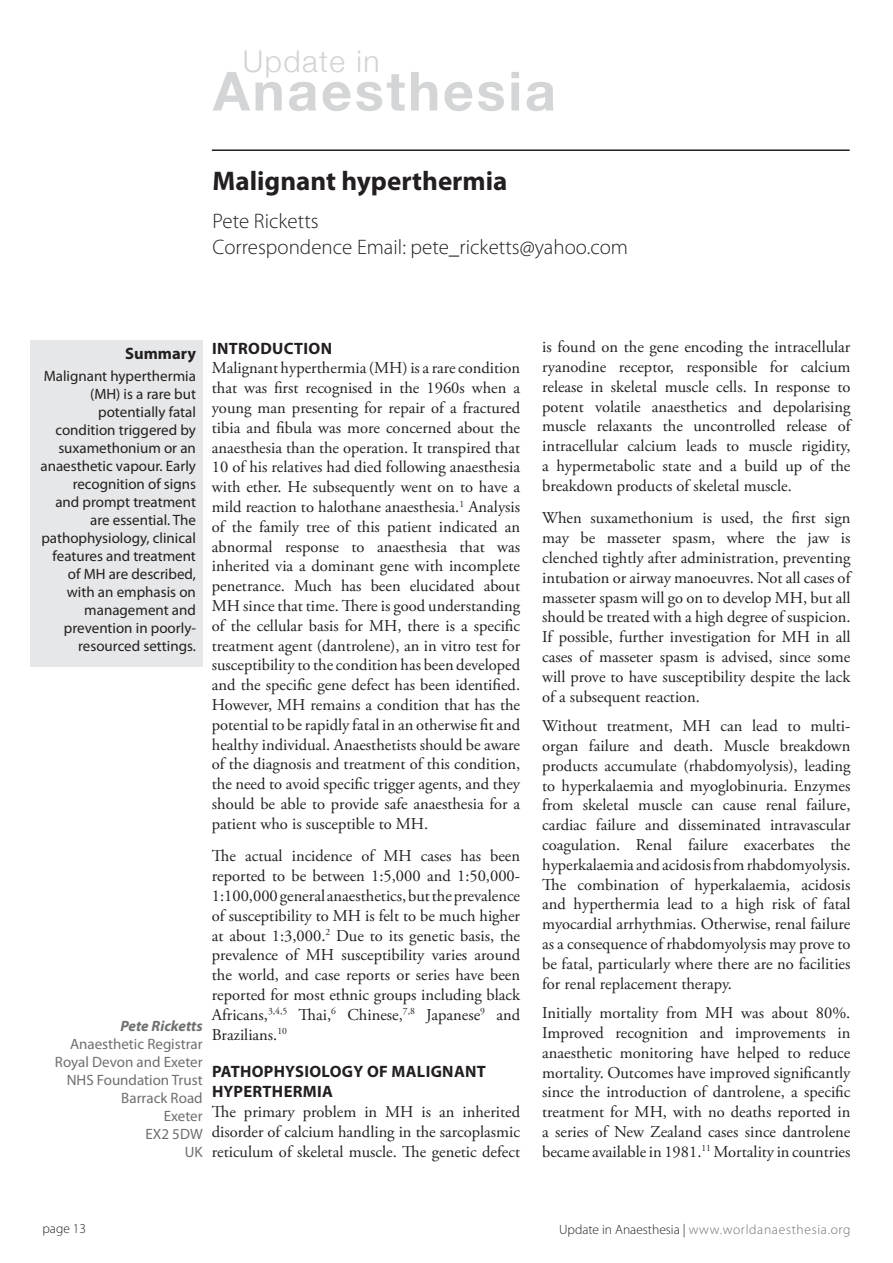
<style>
.page{position:relative;width:893px;height:1263px;background:#fff}
.page>*{position:absolute;margin:0;border:0;box-sizing:border-box;transform-origin:0 0}
.t1{font:700 54px "Helvetica Neue";letter-spacing:.05em;color:#d4d5d6}
.t2{font:300 30px "Helvetica Neue";letter-spacing:.05em;color:#d1d3d4}
.t3{font:700 27px "Myriad Pro";color:#231f20}
.t4{font:300 21px/25.2px "Myriad Pro";color:#231f20}
.t5{font:16.5px/19.8px "Adobe Garamond Pro";color:#231f20;text-align:justify}
.t6{font:700 16.5px "Myriad Pro";color:#231f20}
.t7{font:15px/18px "Myriad Pro";color:#231f20;text-align:right}
.t8{font:15px/18px "Myriad Pro";color:#6d6f71;text-align:right}
.t9{font:italic 700 15px "Myriad Pro";color:#6d6f71}
.t10{font:300 13.5px "Myriad Pro";letter-spacing:.045em;color:#6d6f71}
.t11{font:300 13.5px "Myriad Pro";color:#231f20}
.s1{color:#231f20}
</style>
<div class="page">
<hr style="left:212px;top:149px;width:638px;height:2px;background:#231f20">
<div style="left:30px;top:340px;width:173px;height:326px;background:#e6e7e8"></div>
<h2 class="t2" style="left:243px;top:43px;width:139px">Update in</h2>
<h1 class="t1" style="left:213px;top:58px;width:344px">Anaesthesia</h1>
<h3 class="t3" style="left:213px;top:164px;width:296px">MALIGNANT HYPERTHERMIA</h3>
<p class="t4" style="left:213px;top:209px;width:417px">Pete Ricketts<br>Correspondence Email: pete_ricketts@yahoo.com</p>
<p class="t6" style="left:125px;top:342px;width:72px">SUMMARY</p>
<p class="t7" style="left:41px;top:366px;width:157px">Malignant hyperthermia (MH) is a rare but potentially fatal condition triggered by suxamethonium or an anaesthetic vapour. Early recognition of signs<br>and prompt treatment are essential. The pathophysiology, clinical features and treatment of MH are described, with an emphasis on management and prevention in poorly&shy;resourced settings.</p>
<p class="t9" style="left:120px;top:1016px;width:84px">Pete Ricketts</p>
<p class="t8" style="left:55px;top:1034px;width:149px">Anaesthetic Registrar<br>Royal Devon and Exeter<br>NHS Foundation Trust<br>Barrack Road<br>Exeter<br>EX2 5DW<br>UK</p>
<p class="t6" style="left:212px;top:337px;width:17px">INTRODUCTION</p>
<p class="t5" style="left:212px;top:359px;width:310px">Malignant hyperthermia (MH) is a rare condition that was first recognised in the 1960s when a young man presenting for repair of a fractured tibia and fibula was more concerned about the anaesthesia than the operation. It transpired that 10 of his relatives had died following anaesthesia with ether. He subsequently went on to have a mild reaction to halothane anaesthesia.<sup>1</sup> Analysis of the family tree of this patient indicated an abnormal response to anaesthesia that was inherited via a dominant gene with incomplete penetrance. Much has been elucidated about MH since that time. There is good understanding of the cellular basis for MH, there is a specific treatment agent (dantrolene), an in vitro test for susceptibility to the condition has been developed and the specific gene defect has been identified.<br>However, MH remains a condition that has the potential to be rapidly fatal in an otherwise fit and healthy individual. Anaesthetists should be aware of the diagnosis and treatment of this condition, the need to avoid specific trigger agents, and they should be able to provide safe anaesthesia for a patient who is susceptible to MH.</p>
<p class="t5" style="left:212px;top:847px;width:310px">The actual incidence of MH cases has been reported to be between 1:5,000 and 1:50,000- 1:100,000 general anaesthetics, but the prevalence of susceptibility to MH is felt to be much higher at about 1:3,000.<sup>2</sup> Due to its genetic basis, the prevalence of MH susceptibility varies around the world, and case reports or series have been reported for most ethnic groups including black Africans,<sup>3,4,5</sup> Thai,<sup>6</sup> Chinese,<sup>7,8</sup> Japanese<sup>9</sup> and Brazilians.<sup>10</sup></p>
<p class="t6" style="left:212px;top:1061px;width:21px">PATHOPHYSIOLOGY</p>
<p class="t6" style="left:367px;top:1061px;width:50px">OF MALIGNANT</p>
<p class="t6" style="left:212px;top:1081px;width:11px">HYPERTHERMIA</p>
<p class="t5" style="left:212px;top:1102px;width:310px">The primary problem in MH is an inherited disorder of calcium handling in the sarcoplasmic reticulum of skeletal muscle. The genetic defect</p>
<p class="t5" style="left:542px;top:338px;width:310px">is found on the gene encoding the intracellular ryanodine receptor, responsible for calcium release in skeletal muscle cells. In response to potent volatile anaesthetics and depolarising muscle relaxants the uncontrolled release of intracellular calcium leads to muscle rigidity, a hypermetabolic state and a build up of the breakdown products of skeletal muscle.</p>
<p class="t5" style="left:542px;top:509px;width:310px">When suxamethonium is used, the first sign may be masseter spasm, where the jaw is clenched tightly after administration, preventing intubation or airway manoeuvres. Not all cases of masseter spasm will go on to develop MH, but all should be treated with a high degree of suspicion.<br>If possible, further investigation for MH in all cases of masseter spasm is advised, since some will prove to have susceptibility despite the lack of a subsequent reaction.</p>
<p class="t5" style="left:542px;top:717px;width:310px">Without treatment, MH can lead to multi&shy;organ failure and death. Muscle breakdown products accumulate (rhabdomyolysis), leading to hyperkalaemia and myoglobinuria. Enzymes from skeletal muscle can cause renal failure, cardiac failure and disseminated intravascular coagulation. Renal failure exacerbates the hyperkalaemia and acidosis from rhabdomyolysis.<br>The combination of hyperkalaemia, acidosis and hyperthermia lead to a high risk of fatal myocardial arrhythmias. Otherwise, renal failure as a consequence of rhabdomyolysis may prove to be fatal, particularly where there are no facilities for renal replacement therapy.</p>
<p class="t5" style="left:542px;top:1003px;width:310px">Initially mortality from MH was about 80%.<br>Improved recognition and improvements in anaesthetic monitoring have helped to reduce mortality. Outcomes have improved significantly since the introduction of dantrolene, a specific treatment for MH, with no deaths reported in a series of New Zealand cases since dantrolene became available in 1981.<sup>11</sup> Mortality in countries</p>
<p class="t11" style="left:43px;top:1221px;width:45px">page 13</p>
<p class="t10" style="left:559px;top:1221px;width:293px"><span class="s1">Update in Anaesthesia |</span> www.worldanaesthesia.org</p>
</div>
